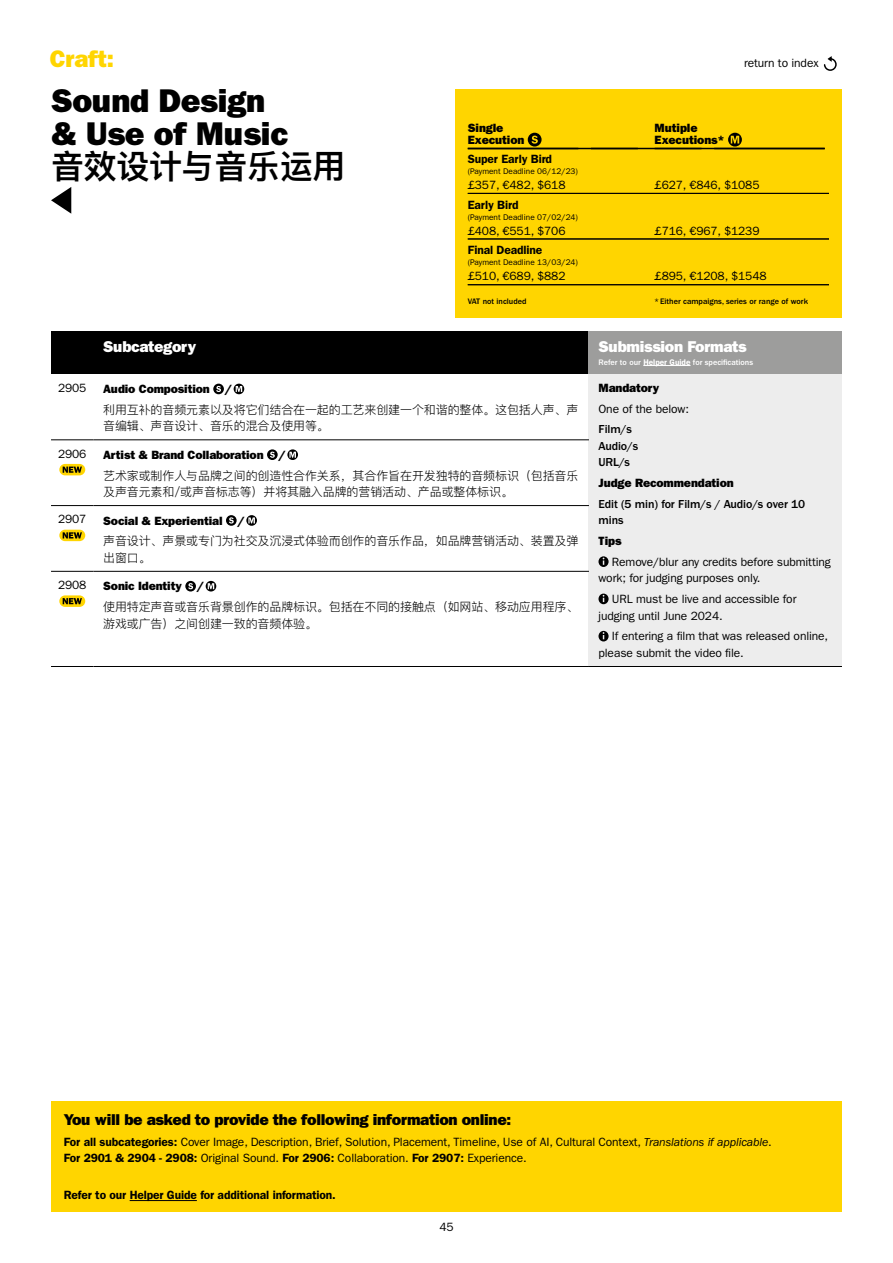
<style>
.page{position:relative;width:893px;height:1263px;background:#fff}
.page>*{position:absolute;margin:0;border:0;box-sizing:border-box;transform-origin:0 0}
.t1{font:33px/33px "ITC Franklin Gothic Std Hvy";letter-spacing:-.01em;color:#000}
.t2{font:600 33px "Ping Fang SC";letter-spacing:-.01em;color:#000}
.t3{font:24px "ITC Franklin Gothic Std Hvy";letter-spacing:-.01em;color:#ffd500}
.t4{font:15.75px "ITC Franklin Gothic Std Hvy";letter-spacing:-.02em;color:#000}
.t5{font:15.75px "ITC Franklin Gothic Std Hvy";letter-spacing:-.02em;color:#fff}
.t6{font:12px/16.5px "ITC Franklin Gothic Std";letter-spacing:-.01em;color:#000}
.t7{font:300 12px/16.5px "Ping Fang SC";letter-spacing:-.01em;color:#000}
.t8{font:12px/12px "ITC Franklin Gothic Std Hvy";letter-spacing:-.01em;color:#000}
.t9{font:600 12px "ITC Franklin Gothic Std";letter-spacing:-.01em;color:#000}
.t10{font:500 12px/16.5px "ITC Franklin Gothic Std";letter-spacing:-.01em;color:#000}
.t11{font:8.25px "ITC Franklin Gothic Std";color:#000}
.t12{font:500 8.25px "ITC Franklin Gothic Std";color:#000}
.t13{font:500 8.25px "ITC Franklin Gothic Std";color:#fff}
.s1{font-weight:600}
.s2{font-style:italic}
</style>
<div class="page">
<div style="left:455px;top:89px;width:387px;height:229px;background:#ffd500"></div>
<div style="left:51px;top:1101px;width:791px;height:111px;background:#ffd500"></div>
<hr style="left:130px;top:1200px;width:67px;height:1px;background:#000">
<svg style="left:823px;top:56px;width:14px;height:15px"></svg>
<div style="left:51px;top:332px;width:43px;height:42px;background:#000"></div>
<div style="left:94px;top:332px;width:495px;height:42px;background:#000"></div>
<div style="left:589px;top:332px;width:253px;height:42px;background:#9d9d9c"></div>
<div style="left:589px;top:374px;width:253px;height:292px;background:#ededed"></div>
<hr style="left:51px;top:440px;width:43px;height:1px;background:#000">
<hr style="left:51px;top:505px;width:43px;height:1px;background:#000">
<hr style="left:51px;top:571px;width:43px;height:1px;background:#000">
<hr style="left:51px;top:666px;width:43px;height:1px;background:#000">
<hr style="left:94px;top:440px;width:495px;height:1px;background:#000">
<hr style="left:94px;top:505px;width:495px;height:1px;background:#000">
<hr style="left:94px;top:571px;width:495px;height:1px;background:#000">
<hr style="left:94px;top:666px;width:495px;height:1px;background:#000">
<hr style="left:589px;top:666px;width:253px;height:1px;background:#000">
<hr style="left:643px;top:365px;width:47px;height:1px;background:#fff">
<div style="left:213px;top:384px;width:11px;height:10px;background:#000;border-radius:50%"></div>
<svg style="left:216px;top:386px;width:5px;height:6px"></svg>
<svg style="left:234px;top:384px;width:10px;height:10px"></svg>
<svg style="left:236px;top:386px;width:6px;height:6px"></svg>
<svg style="left:598px;top:556px;width:11px;height:11px"></svg>
<svg style="left:598px;top:594px;width:11px;height:10px"></svg>
<svg style="left:598px;top:631px;width:11px;height:10px"></svg>
<svg style="left:59px;top:464px;width:26px;height:11px"></svg>
<svg style="left:63px;top:467px;width:19px;height:6px"></svg>
<svg style="left:267px;top:449px;width:11px;height:11px"></svg>
<svg style="left:270px;top:452px;width:5px;height:6px"></svg>
<svg style="left:287px;top:449px;width:11px;height:11px"></svg>
<svg style="left:289px;top:452px;width:7px;height:6px"></svg>
<svg style="left:59px;top:530px;width:26px;height:11px"></svg>
<svg style="left:63px;top:532px;width:19px;height:6px"></svg>
<svg style="left:226px;top:515px;width:11px;height:11px"></svg>
<svg style="left:229px;top:517px;width:5px;height:6px"></svg>
<svg style="left:246px;top:515px;width:11px;height:11px"></svg>
<svg style="left:248px;top:517px;width:7px;height:6px"></svg>
<svg style="left:59px;top:595px;width:26px;height:12px"></svg>
<svg style="left:63px;top:598px;width:19px;height:6px"></svg>
<svg style="left:185px;top:581px;width:11px;height:10px"></svg>
<svg style="left:188px;top:583px;width:5px;height:6px"></svg>
<svg style="left:206px;top:581px;width:10px;height:10px"></svg>
<svg style="left:208px;top:583px;width:6px;height:6px"></svg>
<hr style="left:591px;top:148px;width:110px;height:1px;background:#000">
<svg style="left:528px;top:133px;width:14px;height:14px"></svg>
<svg style="left:531px;top:136px;width:7px;height:8px"></svg>
<svg style="left:728px;top:133px;width:14px;height:14px"></svg>
<svg style="left:731px;top:136px;width:8px;height:7px"></svg>
<hr style="left:468px;top:148px;width:170px;height:1px;background:#000">
<hr style="left:468px;top:193px;width:361px;height:1px;background:#000">
<hr style="left:468px;top:239px;width:361px;height:1px;background:#000">
<hr style="left:468px;top:284px;width:361px;height:1px;background:#000">
<hr style="left:655px;top:148px;width:170px;height:1px;background:#000">
<svg style="left:51px;top:187px;width:20px;height:27px"></svg>
<h2 class="t3" style="left:50px;top:45px;width:66px">Craft:</h2>
<h1 class="t1" style="left:51px;top:84px;width:239px">Sound Design &amp; Use of Music</h1>
<h1 class="t2" style="left:51px;top:146px;width:296px">音效设计与音乐运用</h1>
<p class="t8" style="left:468px;top:122px;width:58px">Single<br>Execution</p>
<p class="t9" style="left:468px;top:152px;width:86px">Super Early Bird</p>
<p class="t11" style="left:468px;top:167px;width:112px">(Payment Deadline 06/12/23)</p>
<p class="t6" style="left:468px;top:177px;width:99px">£357, €482, $618</p>
<p class="t9" style="left:468px;top:197px;width:52px">Early Bird</p>
<p class="t11" style="left:468px;top:212px;width:112px">(Payment Deadline 07/02/24)</p>
<p class="t6" style="left:468px;top:223px;width:99px">£408, €551, $706</p>
<p class="t9" style="left:468px;top:243px;width:76px">Final Deadline</p>
<p class="t11" style="left:468px;top:258px;width:112px">(Payment Deadline 13/03/24)</p>
<p class="t6" style="left:468px;top:268px;width:99px">£510, €689, $882</p>
<p class="t12" style="left:468px;top:297px;width:60px">VAT not included</p>
<p class="t6" style="left:744px;top:55px;width:76px">return to index</p>
<p class="t8" style="left:655px;top:122px;width:72px">Mutiple<br>Executions*</p>
<p class="t6" style="left:655px;top:177px;width:106px">£627, €846, $1085</p>
<p class="t6" style="left:655px;top:223px;width:106px">£716, €967, $1239</p>
<p class="t6" style="left:655px;top:268px;width:113px">£895, €1208, $1548</p>
<p class="t12" style="left:655px;top:297px;width:155px">* Either campaigns, series or range of work</p>
<h3 class="t5" style="left:103px;top:337px;width:95px">Subcategory</h3>
<h3 class="t5" style="left:598px;top:337px;width:150px">Submission Formats</h3>
<p class="t13" style="left:598px;top:357px;width:156px">Refer to our <span class="s1">Helper Guide</span> for specifications</p>
<p class="t6" style="left:58px;top:380px;width:30px">2905</p>
<p class="t8" style="left:103px;top:383px;width:108px">Audio Composition</p>
<p class="t8" style="left:225px;top:383px;width:9px">/</p>
<p class="t7" style="left:103px;top:401px;width:477px">利用互补的音频元素以及将它们结合在一起的工艺来创建一个和谐的整体。这包括人声、声音编辑、声音设计、音乐的混合及使用等。</p>
<p class="t6" style="left:58px;top:445px;width:30px">2906</p>
<p class="t8" style="left:103px;top:449px;width:162px">Artist &amp; Brand Collaboration</p>
<p class="t8" style="left:279px;top:449px;width:9px">/</p>
<p class="t7" style="left:103px;top:467px;width:477px">艺术家或制作人与品牌之间的创造性合作关系，其合作旨在开发独特的音频标识（包括音乐及声音元素和/或声音标志等）并将其融入品牌的营销活动、产品或整体标识。</p>
<p class="t6" style="left:58px;top:511px;width:30px">2907</p>
<p class="t8" style="left:103px;top:514px;width:121px">Social &amp; Experiential</p>
<p class="t8" style="left:238px;top:514px;width:9px">/</p>
<p class="t7" style="left:103px;top:532px;width:477px">声音设计、声景或专门为社交及沉浸式体验而创作的音乐作品，如品牌营销活动、装置及弹出窗口。</p>
<p class="t6" style="left:58px;top:577px;width:30px">2908</p>
<p class="t8" style="left:103px;top:580px;width:80px">Sonic Identity</p>
<p class="t8" style="left:197px;top:580px;width:9px">/</p>
<p class="t7" style="left:103px;top:598px;width:477px">使用特定声音或音乐背景创作的品牌标识。包括在不同的接触点（如网站、移动应用程序、游戏或广告）之间创建一致的音频体验。</p>
<p class="t8" style="left:598px;top:382px;width:62px">Mandatory</p>
<p class="t6" style="left:598px;top:400px;width:92px">One of the below:</p>
<p class="t10" style="left:598px;top:421px;width:41px">Film/s<br>Audio/s<br>URL/s</p>
<p class="t8" style="left:598px;top:477px;width:137px">Judge Recommendation</p>
<p class="t10" style="left:598px;top:496px;width:208px">Edit (5 min) for Film/s / Audio/s over 10 mins</p>
<p class="t8" style="left:598px;top:535px;width:24px">Tips</p>
<p class="t6" style="left:598px;top:554px;width:234px;text-indent:13px">Remove/blur any credits before submitting work; for judging purposes only.</p>
<p class="t6" style="left:598px;top:591px;width:199px;text-indent:13px">URL must be live and accessible for judging until June 2024.</p>
<p class="t6" style="left:598px;top:628px;width:231px;text-indent:13px">If entering a film that was released online, please submit the video file.</p>
<h3 class="t4" style="left:64px;top:1110px;width:449px">You will be asked to provide the following information online:</h3>
<p class="t6" style="left:64px;top:1133px;width:710px"><span class="s1">For all subcategories:</span> Cover Image, Description, Brief, Solution, Placement, Timeline, Use of AI, Cultural Context, <span class="s2">Translations if applicable</span>.<br><span class="s1">For 2901 &amp; 2904 - 2908:</span> Original Sound. <span class="s1">For 2906:</span> Collaboration. <span class="s1">For 2907:</span> Experience.</p>
<p class="t9" style="left:64px;top:1188px;width:274px">Refer to our Helper Guide for additional information.</p>
<p class="t6" style="left:439px;top:1218px;width:16px">45</p>
</div>
